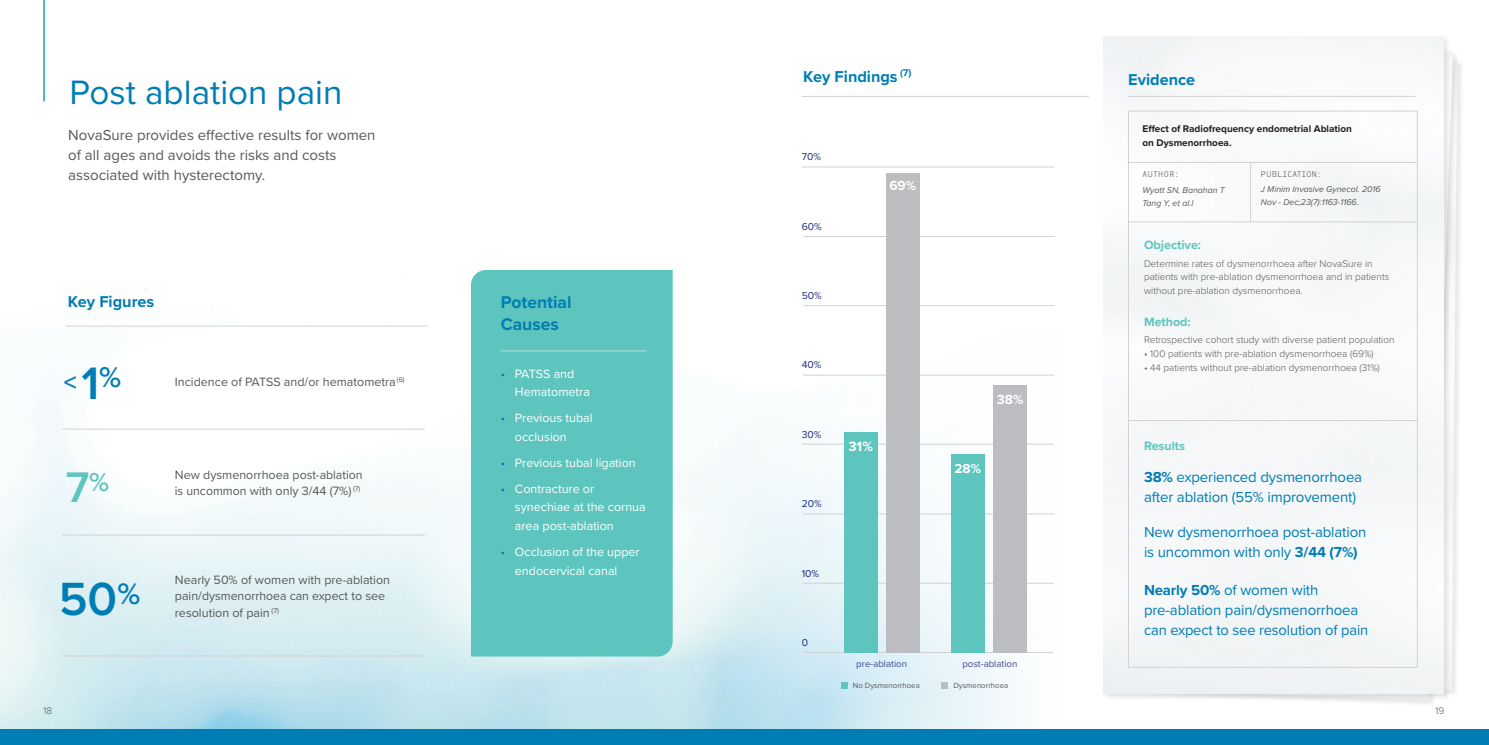
<style>
.page{position:relative;width:1489px;height:745px;background:#fff}
.page>*{position:absolute;margin:0;border:0;box-sizing:border-box;transform-origin:0 0}
.t1{font:600 48.25px "Proxima Nova";color:#007db5}
.t2{font:600 44.38px "Proxima Nova";color:#5ec5be}
.t3{font:35px "Proxima Nova";color:#007db5}
.t4{font:600 25.75px "Proxima Nova";color:#007db5}
.t5{font:700 17.5px/21.2px "Proxima Nova";color:#007db5}
.t6{font:700 16.25px "Proxima Nova";color:#007db5}
.t7{font:15px/20px "Proxima Nova";letter-spacing:-.01em;color:#007db5}
.t8{font:15px/20px "Proxima Nova";color:#57585a}
.t9{font:700 14px "Proxima Nova";color:#fff}
.t10{font:700 13.62px "Proxima Nova";color:#fff}
.t11{font:700 13.5px "Proxima Nova";color:#fff}
.t12{font:12.5px/16.2px "Proxima Nova";color:#57585a}
.t13{font:12.5px/18.8px "Proxima Nova";color:#fff}
.t14{font:700 12.5px "Proxima Nova";color:#5ec5be}
.t15{font:10.38px "Proxima Nova";color:#1f2b7f}
.t16{font:300 10px/13.8px "Proxima Nova";color:#57585a}
.t17{font:700 10px/13.8px "Proxima Nova";color:#231f20}
.t18{font:9.62px "Proxima Nova";color:#43498f}
.t19{font:italic 8.75px/12.5px "Proxima Nova";color:#57585a}
.t20{font:300 8.75px "OCRF";color:#57585a}
.t21{font:7.75px "Proxima Nova";color:#57585a}
.t22{font:7.25px "Proxima Nova";color:#57585a}
.s1{color:#007db5}
.s2{font-size:47.12px}
.s3{font-size:29.62px}
.s4{font-weight:700}
</style>
<div class="page">
<img style="left:0;top:166px;width:1055px;height:563px">
<div style="left:471px;top:270px;width:201px;height:386px;background:#5ec5be"></div>
<div style="left:1103px;top:40px;width:356px;height:666px;background:#f4f5f6"></div>
<div style="left:1103px;top:36px;width:347px;height:664px;background:#231f20;opacity:.1"></div>
<img style="left:1103px;top:36px;width:340px;height:657px">
<hr style="left:1128px;top:96px;width:287px;height:1px;background:#d1d2d4">
<hr style="left:801px;top:96px;width:287px;height:1px;background:#d1d2d4">
<hr style="left:66px;top:325px;width:361px;height:1px;background:#d1d2d4">
<hr style="left:500px;top:350px;width:146px;height:1px;background:#b1dfdc">
<hr style="left:62px;top:428px;width:363px;height:1px;background:#d1d2d4">
<hr style="left:62px;top:534px;width:363px;height:1px;background:#d1d2d4">
<hr style="left:62px;top:655px;width:363px;height:1px;background:#d1d2d4">
<div style="left:1128px;top:111px;width:289px;height:556px;border:1px solid #d1d2d4"></div>
<hr style="left:1250px;top:162px;width:1px;height:60px;background:#d1d2d4">
<hr style="left:1128px;top:162px;width:289px;height:1px;background:#d1d2d4">
<hr style="left:1128px;top:221px;width:289px;height:1px;background:#d1d2d4">
<hr style="left:1128px;top:420px;width:289px;height:1px;background:#d1d2d4">
<div style="left:840px;top:681px;width:7px;height:7px;background:#5ec5be"></div>
<div style="left:941px;top:681px;width:6px;height:7px;background:#bcbdc0"></div>
<hr style="left:801px;top:167px;width:253px;height:1px;background:#d1d2d4">
<hr style="left:802px;top:651px;width:251px;height:1px;background:#d1d2d4">
<hr style="left:802px;top:582px;width:251px;height:1px;background:#d1d2d4">
<hr style="left:802px;top:443px;width:251px;height:1px;background:#d1d2d4">
<hr style="left:803px;top:374px;width:251px;height:1px;background:#d1d2d4">
<hr style="left:803px;top:305px;width:251px;height:1px;background:#d1d2d4">
<hr style="left:803px;top:513px;width:251px;height:1px;background:#d1d2d4">
<hr style="left:803px;top:236px;width:251px;height:1px;background:#d1d2d4">
<div style="left:843px;top:432px;width:34px;height:220px;background:#5ec5be"></div>
<div style="left:886px;top:173px;width:33px;height:479px;background:#bcbdc0"></div>
<div style="left:993px;top:385px;width:34px;height:267px;background:#bcbdc0"></div>
<div style="left:950px;top:454px;width:34px;height:198px;background:#5ec5be"></div>
<hr style="left:43px;top:0;width:2px;height:101px;background:#007db5">
<div style="left:0;top:729px;width:1488px;height:15px;background:#007db5"></div>
<p class="t3" style="left:69px;top:66px;width:274px">Post ablation pain</p>
<p class="t8" style="left:68px;top:124px;width:309px">NovaSure provides effective results for women of all ages and avoids the risks and costs associated with hysterectomy.</p>
<p class="t6" style="left:68px;top:289px;width:88px">Key Figures</p>
<p class="t5" style="left:500px;top:291px;width:72px">Potential<br>Causes</p>
<p class="t13" style="left:515px;top:363px;width:76px;text-indent:-14px"><span class="s1">•</span> PATSS and<br>Hematometra</p>
<p class="t13" style="left:515px;top:408px;width:79px;text-indent:-14px"><span class="s1">•</span> Previous tubal occlusion</p>
<p class="t13" style="left:500px;top:452px;width:136px"><span class="s1">•</span> Previous tubal ligation</p>
<p class="t13" style="left:515px;top:478px;width:132px;text-indent:-14px"><span class="s1">•</span> Contracture or synechiae at the cornua area post-ablation</p>
<p class="t13" style="left:515px;top:541px;width:126px;text-indent:-14px"><span class="s1">•</span> Occlusion of the upper endocervical canal</p>
<p class="t12" style="left:175px;top:571px;width:217px">Nearly 50% of women with pre-ablation pain/dysmenorrhoea can expect to see resolution of pain</p>
<p class="t4" style="left:64px;top:362px;width:59px">&lt;<span class="s2">1</span><span class="s3">%</span></p>
<p class="t12" style="left:175px;top:372px;width:231px">Incidence of PATSS and/or hematometra<sup>(6)</sup></p>
<p class="t12" style="left:175px;top:465px;width:189px">New dysmenorrhoea post-ablation is uncommon with only 3/44 (7%)</p>
<p class="t2" style="left:66px;top:454px;width:45px">7<sup>%</sup></p>
<p class="t22" style="left:353px;top:483px;width:9px">(7)</p>
<p class="t1" style="left:59px;top:563px;width:83px">50<sup>%</sup></p>
<p class="t22" style="left:271px;top:604px;width:9px">(7)</p>
<p class="t6" style="left:803px;top:65px;width:110px">Key Findings <sup>(</sup><sup>7)</sup></p>
<p class="t15" style="left:801px;top:149px;width:21px">70%</p>
<p class="t15" style="left:801px;top:218px;width:22px">60%</p>
<p class="t15" style="left:801px;top:287px;width:21px">50%</p>
<p class="t15" style="left:801px;top:357px;width:21px">40%</p>
<p class="t15" style="left:801px;top:426px;width:21px">30%</p>
<p class="t15" style="left:801px;top:495px;width:21px">20%</p>
<p class="t15" style="left:801px;top:565px;width:19px">10%</p>
<p class="t15" style="left:801px;top:634px;width:8px">0</p>
<p class="t10" style="left:889px;top:176px;width:28px">69%</p>
<p class="t9" style="left:848px;top:435px;width:26px">31%</p>
<p class="t10" style="left:996px;top:388px;width:28px">38%</p>
<p class="t11" style="left:954px;top:457px;width:28px">28%</p>
<p class="t18" style="left:856px;top:656px;width:52px">pre-ablation</p>
<p class="t18" style="left:962px;top:656px;width:56px">post-ablation</p>
<p class="t21" style="left:853px;top:678px;width:68px">No Dysmenorrhoea</p>
<p class="t21" style="left:953px;top:678px;width:56px">Dysmenorrhoea</p>
<p class="t6" style="left:1128px;top:67px;width:68px">Evidence</p>
<p class="t17" style="left:1142px;top:121px;width:211px">Effect of Radiofrequency endometrial Ablation on Dysmenorrhoea.</p>
<p class="t20" style="left:1142px;top:169px;width:38px">AUTHOR:</p>
<p class="t20" style="left:1260px;top:169px;width:62px">PUBLICATION:</p>
<p class="t19" style="left:1142px;top:184px;width:84px">Wyatt SN, Banahan T<br>Tang Y, et al.l</p>
<p class="t19" style="left:1260px;top:183px;width:121px">J Minim Invasive Gynecol. 2016<br>Nov - Dec;23(7):1163-1166.</p>
<p class="t14" style="left:1143px;top:235px;width:59px">Objective:</p>
<p class="t16" style="left:1143px;top:256px;width:247px">Determine rates of dysmenorrhoea after NovaSure in patients with pre-ablation dysmenorrhoea and in patients without pre-ablation dysmenorrhoea.</p>
<p class="t14" style="left:1143px;top:312px;width:48px">Method:</p>
<p class="t16" style="left:1143px;top:332px;width:252px">Retrospective cohort study with diverse patient population</p>
<p class="t16" style="left:1143px;top:346px;width:231px">• 100 patients with pre-ablation dysmenorrhoea (69%)</p>
<p class="t16" style="left:1143px;top:360px;width:237px">• 44 patients without pre-ablation dysmenorrhoea (31%)</p>
<p class="t14" style="left:1143px;top:436px;width:43px">Results</p>
<p class="t7" style="left:1143px;top:466px;width:220px"><span class="s4">38%</span> experienced dysmenorrhoea after ablation (55% improvement)</p>
<p class="t7" style="left:1143px;top:521px;width:224px">New dysmenorrhoea post-ablation is uncommon with only <span class="s4">3/44 (7%)</span></p>
<p class="t7" style="left:1143px;top:578px;width:226px"><span class="s4">Nearly 50%</span> of women with pre-ablation pain/dysmenorrhoea can expect to see resolution of pain</p>
<p class="t16" style="left:43px;top:702px;width:10px">18</p>
<p class="t16" style="left:1435px;top:702px;width:10px">19</p>
</div>
